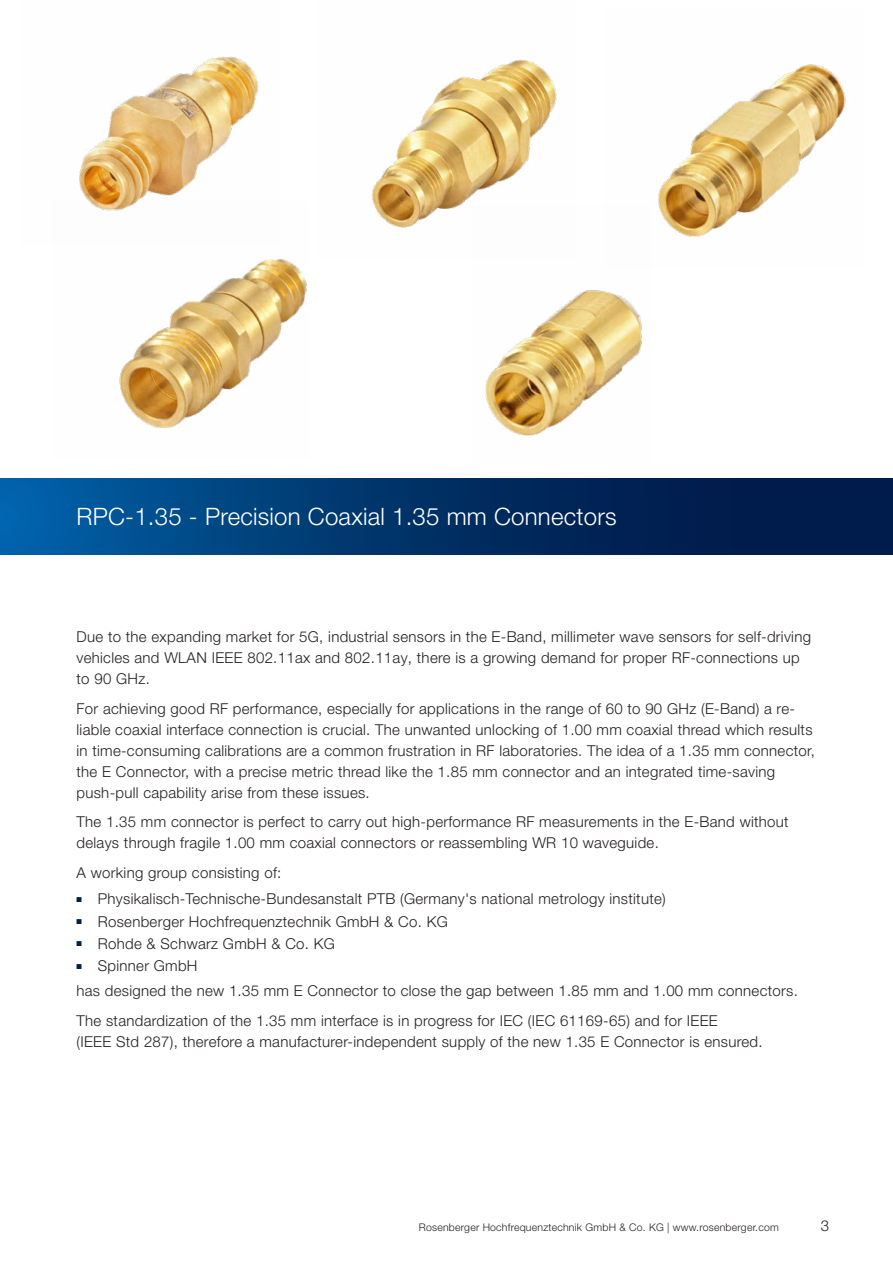
<style>
.page{position:relative;width:893px;height:1263px;background:#fff}
.page>*{position:absolute;margin:0;border:0;box-sizing:border-box;transform-origin:0 0}
.t1{font:300 24px "Helvetica Neue LT Pro";letter-spacing:.01em;color:#fff}
.t2{font:300 15px/21px "Helvetica Neue LT Pro";letter-spacing:.02em;color:#231f20}
.t3{font:300 10.5px "Helvetica Neue LT Pro";letter-spacing:.02em;color:#231f20}
</style>
<div class="page">
<img style="left:119px;top:259px;width:188px;height:169px">
<img style="left:372px;top:59px;width:185px;height:169px">
<img style="left:79px;top:56px;width:180px;height:155px">
<img style="left:658px;top:64px;width:188px;height:173px">
<img style="left:472px;top:206px;width:170px;height:230px">
<svg style="left:0;top:478px;width:893px;height:77px;background:#00346b"></svg>
<h1 class="t1" style="left:77px;top:502px;width:542px">RPC-1.35 - Precision Coaxial 1.35 mm Connectors</h1>
<p class="t2" style="left:77px;top:626px;width:736px">Due to the expanding market for 5G, industrial sensors in the E-Band, millimeter wave sensors for self-driving vehicles and WLAN IEEE 802.11ax and 802.11ay, there is a growing demand for proper RF-connections up to 90 GHz.</p>
<p class="t2" style="left:77px;top:697px;width:740px">For achieving good RF performance, especially for applications in the range of 60 to 90 GHz (E-Band) a re&shy;liable coaxial interface connection is crucial. The unwanted unlocking of 1.00 mm coaxial thread which results in time-consuming calibrations are a common frustration in RF laboratories. The idea of a 1.35 mm connector, the E Connector, with a precise metric thread like the 1.85 mm connector and an integrated time-saving push-pull capability arise from these issues.</p>
<p class="t2" style="left:77px;top:811px;width:714px">The 1.35 mm connector is perfect to carry out high-performance RF measurements in the E-Band without delays through fragile 1.00 mm coaxial connectors or reassembling WR 10 waveguide.</p>
<p class="t2" style="left:77px;top:861px;width:206px">A working group consisting of:</p>
<p class="t2" style="left:77px;top:888px;width:591px"><sup>■</sup> Physikalisch-Technische-Bundesanstalt PTB (Germany's national metrology institute)</p>
<p class="t2" style="left:77px;top:910px;width:373px"><sup>■</sup> Rosenberger Hochfrequenztechnik GmbH &amp; Co. KG</p>
<p class="t2" style="left:77px;top:932px;width:260px"><sup>■</sup> Rohde &amp; Schwarz GmbH &amp; Co. KG</p>
<p class="t2" style="left:77px;top:953px;width:723px;line-height:25.2px"><sup>■</sup> Spinner GmbH<br>has designed the new 1.35 mm E Connector to close the gap between 1.85 mm and 1.00 mm connectors.</p>
<p class="t2" style="left:77px;top:1010px;width:688px">The standardization of the 1.35 mm interface is in progress for IEC (IEC 61169-65) and for IEEE<br>(IEEE Std 287), therefore a manufacturer-independent supply of the new 1.35 E Connector is ensured.</p>
<p class="t3" style="left:419px;top:1221px;width:361px">Rosenberger Hochfrequenztechnik GmbH &amp; Co. KG | www.rosenberger.com</p>
<p class="t2" style="left:821px;top:1215px;width:10px">3</p>
</div>
